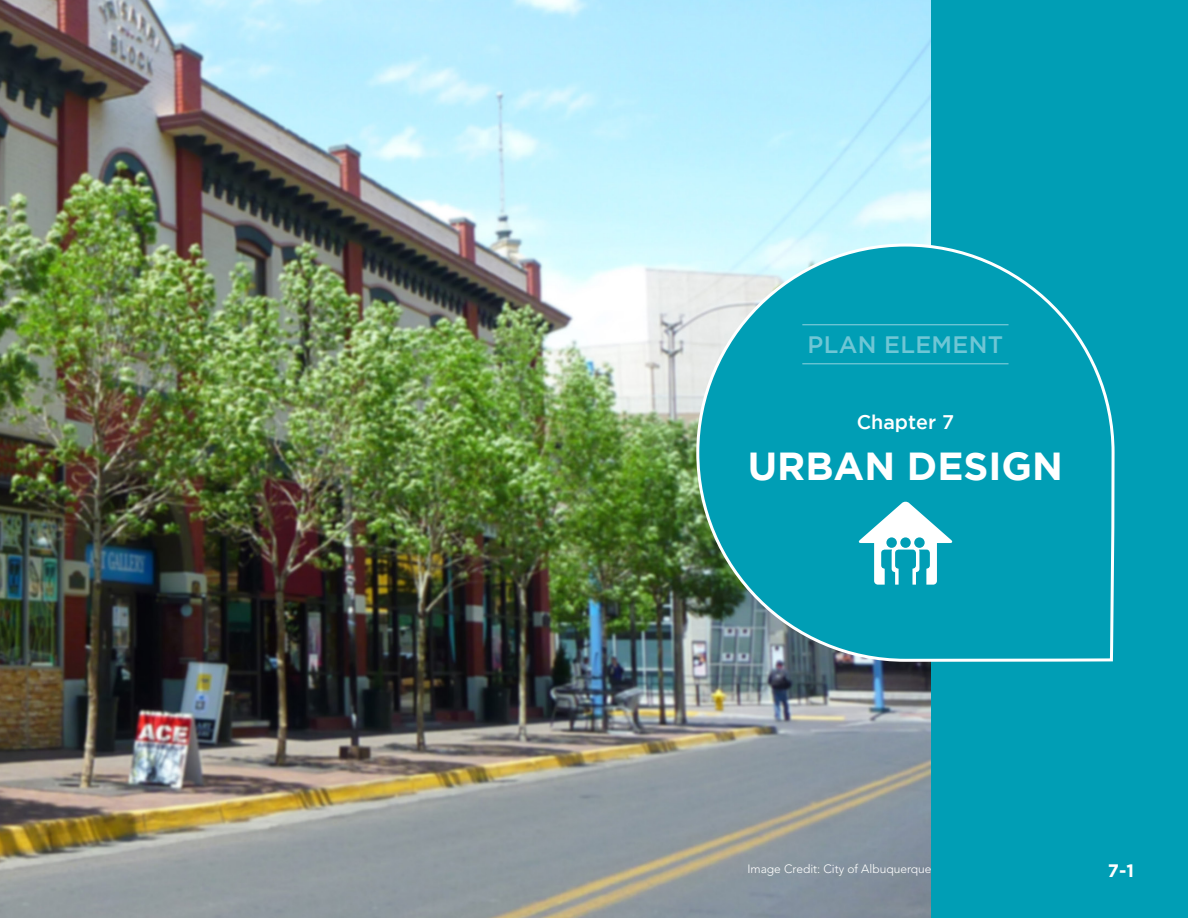
<style>
.page{position:relative;width:1188px;height:918px;background:#fff}
.page>*{position:absolute;margin:0;border:0;box-sizing:border-box;transform-origin:0 0}
.Chapter_Title_Page_-_title{font:700 39px "Gotham";color:#fff}
.Footnote_Text{font:500 23.7px "Gotham";letter-spacing:.015em;color:#6fc6d5}
.Chapter_Title_Page_-_title-2{font:500 19.65px "Gotham";color:#fff}
.t1{font:700 18px "Gotham";color:#fff}
.Image_Credit{font:300 12px "Avenir LT Std";color:#fff}
</style>
<div class="page">
<img style="left:0;top:0;width:932px;height:918px">
<div style="left:932px;top:0;width:256px;height:918px;background:#009eb5"></div>
<svg style="left:695px;top:242px;width:420px;height:421px;fill:#009eb5"></svg>
<hr style="left:802px;top:363px;width:207px;height:1px;background:#6fc6d5">
<hr style="left:802px;top:324px;width:207px;height:1px;background:#6fc6d5">
<svg style="left:858px;top:501px;width:95px;height:84px"></svg>
<p class="Footnote_Text" style="left:808px;top:331px;width:197px">PLAN ELEMENT</p>
<p class="Chapter_Title_Page_-_title-2" style="left:857px;top:411px;width:99px">Chapter 7</p>
<p class="Chapter_Title_Page_-_title" style="left:748px;top:443px;width:317px">URBAN DESIGN</p>
<p class="Image_Credit" style="left:747px;top:862px;width:186px">Image Credit: City of Albuquerque</p>
<p class="t1" style="left:1108px;top:860px;width:28px">7-1</p>
</div>
